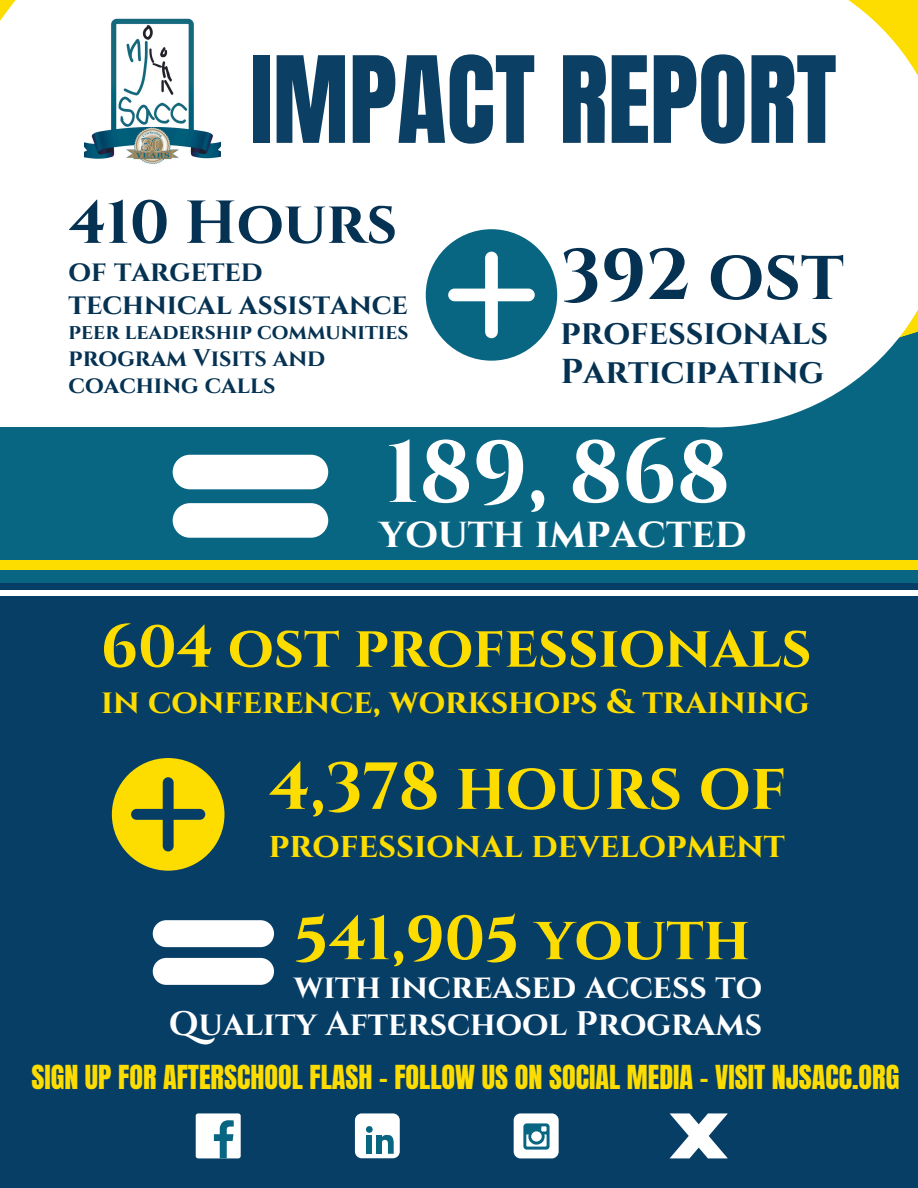
<style>
.page{position:relative;width:918px;height:1188px;background:#fff}
.page>*{position:absolute;margin:0;border:0;box-sizing:border-box;transform-origin:0 0}
.t1{font:102px "Anton";color:#0c3f64}
.t2{font:700 87.45px "Cinzel";color:#fff}
.t3{font:700 71.7px "Cinzel";color:#053252}
.t4{font:700 66.6px "Cinzel";color:#fddc00}
.t5{font:700 62.1px "Cinzel";color:#fddc00}
.t6{font:700 60.6px "Cinzel";color:#053252}
.t7{font:700 58.95px "Cinzel";color:#fddc00}
.t8{font:700 42px "Cinzel";color:#fff}
.t9{font:700 35.1px "Cinzel";color:#fddc00}
.t10{font:700 34.5px/38.7px "Cinzel";color:#053252}
.t11{font:700 34.2px "Cinzel";color:#fddc00}
.t12{font:700 33.9px/37.7px "Cinzel";color:#fff;text-align:right}
.t13{font:700 29.1px "Cinzel";color:#053252}
.t14{font:28.2px "Anton";color:#fddc00}
.t15{font:700 24.15px "Cinzel";color:#053252}
.t16{font:700 21.45px "Cinzel";color:#053252}
</style>
<div class="page">
<div style="left:0;top:427px;width:918px;height:619px;background:#086683"></div>
<svg style="left:557px;top:0;width:361px;height:427px"></svg>
<div style="left:0;top:583px;width:918px;height:605px;background:#063e66"></div>
<svg style="left:112px;top:758px;width:112px;height:113px"></svg>
<svg style="left:173px;top:455px;width:155px;height:83px"></svg>
<svg style="left:426px;top:229px;width:131px;height:132px"></svg>
<img style="left:85px;top:18px;width:136px;height:146px">
<svg style="left:153px;top:920px;width:121px;height:65px"></svg>
<div style="left:0;top:560px;width:918px;height:10px;background:#fddc00"></div>
<div style="left:0;top:590px;width:918px;height:6px;background:#fff"></div>
<div style="left:196px;top:1113px;width:45px;height:45px;background:#fff;border-radius:2px"></div>
<svg style="left:214px;top:1120px;width:20px;height:38px"></svg>
<div style="left:355px;top:1113px;width:45px;height:45px;background:#fff;border-radius:7px"></div>
<svg style="left:366px;top:1126px;width:7px;height:7px"></svg>
<div style="left:366px;top:1135px;width:6px;height:19px;background:#086683"></div>
<div style="left:376px;top:1135px;width:5px;height:19px;background:#086683"></div>
<svg style="left:381px;top:1134px;width:13px;height:20px"></svg>
<div style="left:514px;top:1113px;width:45px;height:45px;background:#fff;border-radius:7px"></div>
<svg style="left:523px;top:1123px;width:27px;height:27px"></svg>
<svg style="left:670px;top:1113px;width:58px;height:45px"></svg>
<h2 class="t1" style="left:250px;top:27px;width:589px">IMPACT REPORT</h2>
<p class="t6" style="left:69px;top:184px;width:330px">410 Hours</p>
<p class="t13" style="left:69px;top:253px;width:196px">of targeted</p>
<p class="t13" style="left:69px;top:285px;width:341px">technical assistance</p>
<p class="t16" style="left:69px;top:318px;width:341px">peer leadership communities</p>
<p class="t15" style="left:69px;top:342px;width:258px">program Visits and</p>
<p class="t15" style="left:69px;top:369px;width:208px">coaching calls</p>
<h3 class="t3" style="left:561px;top:229px;width:285px">392 ost</h3>
<h6 class="t10" style="left:561px;top:315px;width:269px">professionals<br>Participating</h6>
<h1 class="t2" style="left:385px;top:417px;width:346px">189, 868</h1>
<h4 class="t8" style="left:379px;top:507px;width:369px">youth impacted</h4>
<h6 class="t7" style="left:101px;top:609px;width:712px">604 ost professionals</h6>
<h6 class="t11" style="left:101px;top:679px;width:710px">in conference, workshops &amp; training</h6>
<p class="t4" style="left:269px;top:744px;width:519px">4,378 hours of</p>
<p class="t9" style="left:269px;top:823px;width:517px">professional development</p>
<h5 class="t5" style="left:294px;top:899px;width:457px">541,905 youth</h5>
<h6 class="t12" style="left:169px;top:969px;width:595px">with increased access to<br>Quality Afterschool Programs</h6>
<p class="t14" style="left:31px;top:1057px;width:869px">SIGN UP FOR AFTERSCHOOL FLASH - FOLLOW US ON SOCIAL MEDIA - VISIT NJSACC.ORG</p>
</div>
